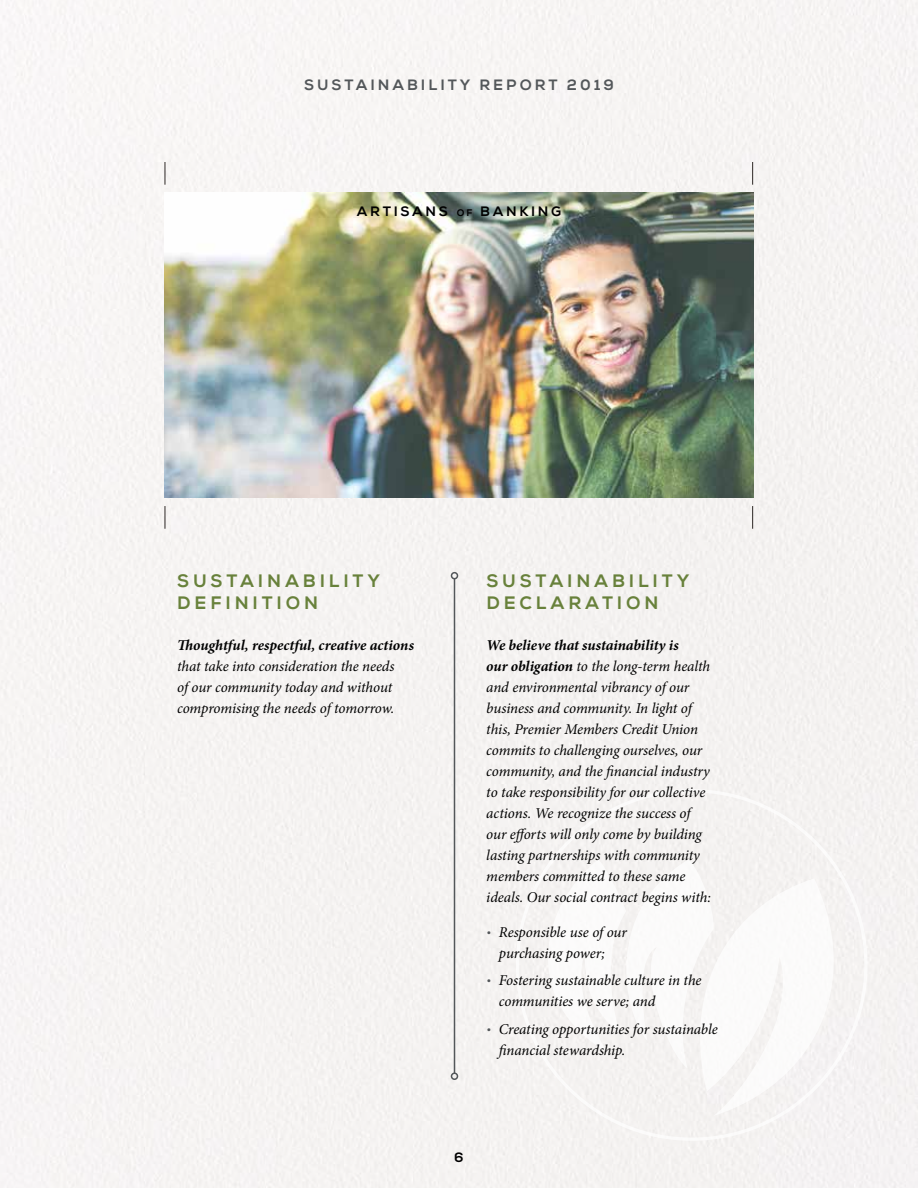
<style>
.page{position:relative;width:918px;height:1188px;background:#f6f3f2}
.page>*{position:absolute;margin:0;border:0;box-sizing:border-box;transform-origin:0 0}
.t1{font:800 18px/21.6px "Nexa";letter-spacing:.215em;color:#68813b}
.t2{font:italic 15px/21px "Minion Pro";letter-spacing:-.01em;color:#000}
.t3{font:italic 700 15px "Minion Pro";color:#000}
.t4{font:800 15px "Nexa";letter-spacing:.2em;color:#53575a}
.t5{font:800 13.65px "Nexa";letter-spacing:.2em;color:#000}
.t6{font:800 13.5px "Nexa";color:#000}
.s1{font-size:9.6px}
.s2{font-weight:700}
.s3{font-family:"Nexa";font-weight:300;font-style:normal;color:#53575a}
</style>
<div class="page">
<svg style="left:680px;top:878px;width:185px;height:238px"></svg>
<div style="left:522px;top:859px;width:193px;height:209px;background:#f8f6f5"></div>
<img style="left:165px;top:192px;width:588px;height:306px">
<svg style="left:165px;top:162px;width:1px;height:23px"></svg>
<svg style="left:752px;top:162px;width:1px;height:23px"></svg>
<svg style="left:165px;top:506px;width:1px;height:23px"></svg>
<svg style="left:752px;top:506px;width:1px;height:23px"></svg>
<hr style="left:454px;top:579px;width:1px;height:494px;background:#53575a">
<div style="left:451px;top:1072px;width:7px;height:8px;border:2px solid #53575a;border-radius:50%"></div>
<div style="left:451px;top:572px;width:7px;height:7px;border:2px solid #53575a;border-radius:50%"></div>
<p class="t4" style="left:304px;top:76px;width:311px">SUSTAINABILITY REPORT 2019</p>
<p class="t5" style="left:357px;top:203px;width:206px">ARTISANS <span class="s1">OF</span> BANKING</p>
<p class="t1" style="left:177px;top:570px;width:204px">SUSTAINABILITY<br>DEFINITION</p>
<p class="t3" style="left:177px;top:635px;width:238px">Thoughtful, respectful, creative actions</p>
<p class="t2" style="left:177px;top:656px;width:219px">that take into consideration the needs of our community today and without compromising the needs of tomorrow.</p>
<p class="t1" style="left:486px;top:570px;width:204px">SUSTAINABILITY<br>DECLARATION</p>
<p class="t2" style="left:486px;top:635px;width:226px"><span class="s2">We believe that sustainability is<br>our obligation</span> to the long-term health and environmental vibrancy of our business and community. In light of this, Premier Members Credit Union commits to challenging ourselves, our community, and the financial industry to take responsibility for our collective actions. We recognize the success of our efforts will only come by building lasting partnerships with community members committed to these same ideals. Our social contract begins with:</p>
<p class="t2" style="left:499px;top:921px;width:130px;text-indent:-13px"><span class="s3">•</span> Responsible use of our purchasing power;</p>
<p class="t2" style="left:499px;top:970px;width:204px;text-indent:-13px"><span class="s3">•</span> Fostering sustainable culture in the communities we serve; and</p>
<p class="t2" style="left:499px;top:1019px;width:220px;text-indent:-13px"><span class="s3">•</span> Creating opportunities for sustainable financial stewardship.</p>
<p class="t6" style="left:454px;top:1149px;width:11px">6</p>
</div>
